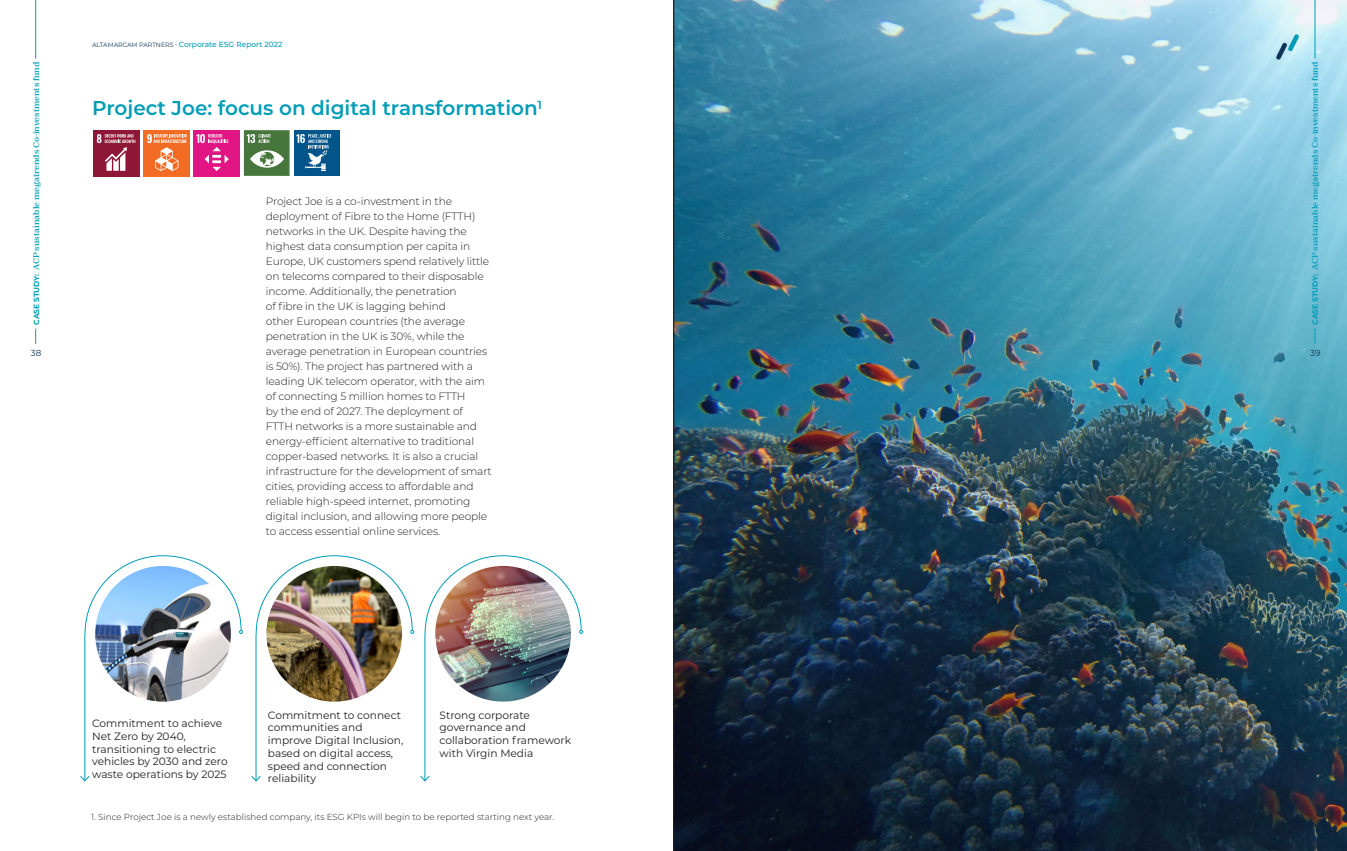
<style>
.page{position:relative;width:1347px;height:851px;background:#fff}
.page>*{position:absolute;margin:0;border:0;box-sizing:border-box;transform-origin:0 0}
.Titulo_2{font:600 20px "Montserrat";color:#009db7}
.Texto_General{font:300 10.62px/15px "Montserrat";letter-spacing:-.01em;color:#231f20}
.t1{font:10.62px/12.8px "Montserrat";color:#231f20}
.Texto_General-2{font:300 8.75px "Montserrat";color:#231f20}
.t2{font:8.75px "Montserrat";color:#0f3458}
.t3{font:700 8.12px "Zodiak";color:#009db7}
.t4{font:500 7.5px "Montserrat";color:#009db7}
.s1{font-weight:400;font-size:6.25px;color:#0f3458}
.s2{font-family:"Montserrat";font-size:7.5px}
</style>
<div class="page">
<img style="left:95px;top:566px;width:136px;height:135px;border-radius:68px">
<img style="left:266px;top:566px;width:136px;height:135px;border-radius:68px">
<img style="left:435px;top:566px;width:136px;height:135px;border-radius:67px">
<hr style="left:85px;top:633px;width:1px;height:147px;background:#009db7">
<svg style="left:80px;top:774px;width:10px;height:8px"></svg>
<hr style="left:256px;top:633px;width:1px;height:147px;background:#009db7">
<svg style="left:251px;top:774px;width:10px;height:8px"></svg>
<hr style="left:425px;top:633px;width:1px;height:147px;background:#009db7">
<svg style="left:420px;top:774px;width:10px;height:8px"></svg>
<svg style="left:85px;top:555px;width:158px;height:79px"></svg>
<img style="left:256px;top:555px;width:158px;height:79px">
<img style="left:425px;top:555px;width:158px;height:79px">
<img style="left:674px;top:0;width:672px;height:850px">
<div style="left:93px;top:130px;width:46px;height:46px;background:#8e1737"></div>
<svg style="left:97px;top:134px;width:38px;height:37px"></svg>
<div style="left:143px;top:130px;width:46px;height:46px;background:#f36c24"></div>
<svg style="left:147px;top:134px;width:40px;height:37px"></svg>
<div style="left:194px;top:130px;width:46px;height:46px;background:#e11584"></div>
<svg style="left:196px;top:134px;width:33px;height:37px"></svg>
<div style="left:294px;top:130px;width:45px;height:46px;background:#01558a"></div>
<svg style="left:296px;top:134px;width:35px;height:37px"></svg>
<div style="left:244px;top:130px;width:45px;height:46px;background:#46763b"></div>
<svg style="left:247px;top:134px;width:24px;height:9px"></svg>
<svg style="left:250px;top:150px;width:34px;height:18px"></svg>
<svg style="left:1275px;top:34px;width:24px;height:26px"></svg>
<hr style="left:35px;top:0;width:1px;height:58px;background:#009db7">
<hr style="left:1314px;top:0;width:1px;height:58px;background:#009db7">
<svg style="left:35px;top:329px;width:1px;height:14px"></svg>
<svg style="left:1314px;top:329px;width:1px;height:14px"></svg>
<hr style="left:673px;top:0;width:1px;height:850px;background:#231f20">
<p class="t4" style="left:92px;top:39px;width:192px"><span class="s1">ALTAMARCAM PARTNERS •</span> Corporate ESG Report 2022</p>
<p class="t3" style="left:31px;top:325px;width:264px;rotate:-90deg"><span class="s2">CASE STUDY:</span> ACP sustainable megatrends Co-investments fund</p>
<p class="t3" style="left:1309px;top:325px;width:264px;rotate:-90deg"><span class="s2">CASE STUDY:</span> ACP sustainable megatrends Co-investments fund</p>
<p class="t2" style="left:31px;top:347px;width:12px">38</p>
<p class="t2" style="left:1310px;top:347px;width:12px">39</p>
<p class="Titulo_2" style="left:92px;top:94px;width:451px">Project Joe: focus on digital transformation<sup>1</sup></p>
<p class="Texto_General" style="left:266px;top:193px;width:227px">Project Joe is a co-investment in the deployment of Fibre to the Home (FTTH) networks in the UK. Despite having the highest data consumption per capita in Europe, UK customers spend relatively little on telecoms compared to their disposable income. Additionally, the penetration<br>of fibre in the UK is lagging behind<br>other European countries (the average penetration in the UK is 30%, while the average penetration in European countries is 50%). The project has partnered with a leading UK telecom operator, with the aim of connecting 5 million homes to FTTH<br>by the end of 2027. The deployment of FTTH networks is a more sustainable and energy-efficient alternative to traditional copper-based networks. It is also a crucial infrastructure for the development of smart cities, providing access to affordable and reliable high-speed internet, promoting digital inclusion, and allowing more people to access essential online services.</p>
<p class="t1" style="left:92px;top:716px;width:137px">Commitment to achieve<br>Net Zero by 2040, transitioning to electric vehicles by 2030 and zero waste operations by 2025</p>
<p class="t1" style="left:268px;top:708px;width:137px">Commitment to connect communities and improve Digital Inclusion, based on digital access, speed and connection reliability</p>
<p class="t1" style="left:439px;top:708px;width:133px">Strong corporate governance and collaboration framework with Virgin Media</p>
<p class="Texto_General-2" style="left:91px;top:811px;width:465px">1. Since Project Joe is a newly established company, its ESG KPIs will begin to be reported starting next year.</p>
</div>
